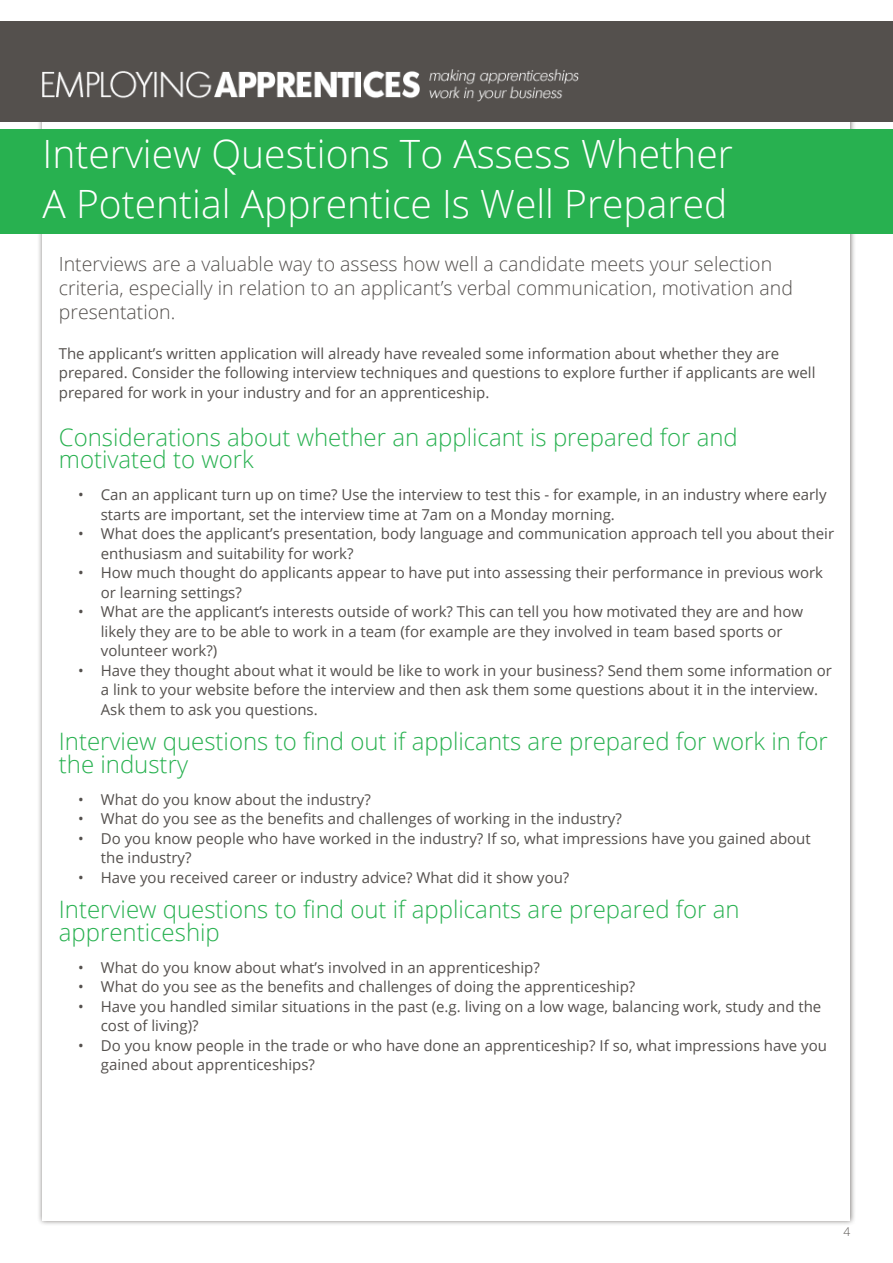
<style>
.page{position:relative;width:893px;height:1263px;background:#fff}
.page>*{position:absolute;margin:0;border:0;box-sizing:border-box;transform-origin:0 0}
.Doc_TItle{font:300 39px "Open Sans";color:#fff}
.Body_Headings_Green{font:300 24px/22.5px "Open Sans";color:#28b150}
.Intro_Blurb{font:300 19.5px/24px "Open Sans";color:#54504d}
.Body{font:15px/19.5px "Open Sans";color:#54504d}
.t1{font:300 12px "Open Sans";color:#54504d}
</style>
<div class="page">
<div style="left:0;top:21px;width:893px;height:101px;background:#54504d"></div>
<img style="left:42px;top:70px;width:536px;height:31px">
<div style="left:0;top:129px;width:893px;height:105px;background:#28b150"></div>
<p class="Doc_TItle" style="left:43px;top:127px;width:692px">Interview Questions To Assess Whether</p>
<p class="Doc_TItle" style="left:43px;top:177px;width:686px">A Potential Apprentice Is Well Prepared</p>
<p class="Intro_Blurb" style="left:59px;top:252px;width:736px">Interviews are a valuable way to assess how well a candidate meets your selection criteria, especially in relation to an applicant’s verbal communication, motivation and presentation.</p>
<p class="Body" style="left:59px;top:343px;width:758px">The applicant’s written application will already have revealed some information about whether they are prepared. Consider the following interview techniques and questions to explore further if applicants are well prepared for work in your industry and for an apprenticeship.</p>
<p class="Body_Headings_Green" style="left:59px;top:425px;width:680px">Considerations about whether an applicant is prepared for and motivated to work</p>
<p class="Body" style="left:101px;top:485px;width:727px;text-indent:-22px">• Can an applicant turn up on time? Use the interview to test this - for example, in an industry where early starts are important, set the interview time at 7am on a Monday morning.</p>
<p class="Body" style="left:101px;top:524px;width:735px;text-indent:-22px">• What does the applicant’s presentation, body language and communication approach tell you about their enthusiasm and suitability for work?</p>
<p class="Body" style="left:101px;top:563px;width:724px;text-indent:-22px">• How much thought do applicants appear to have put into assessing their performance in previous work or learning settings?</p>
<p class="Body" style="left:101px;top:602px;width:704px;text-indent:-22px">• What are the applicant’s interests outside of work? This can tell you how motivated they are and how likely they are to be able to work in a team (for example are they involved in team based sports or volunteer work?)</p>
<p class="Body" style="left:101px;top:660px;width:733px;text-indent:-22px">• Have they thought about what it would be like to work in your business? Send them some information or a link to your website before the interview and then ask them some questions about it in the interview.<br>Ask them to ask you questions.</p>
<p class="Body_Headings_Green" style="left:59px;top:729px;width:770px">Interview questions to find out if applicants are prepared for work in for the industry</p>
<p class="Body" style="left:78px;top:789px;width:294px">• What do you know about the industry?</p>
<p class="Body" style="left:78px;top:809px;width:545px">• What do you see as the benefits and challenges of working in the industry?</p>
<p class="Body" style="left:101px;top:828px;width:711px;text-indent:-22px">• Do you know people who have worked in the industry? If so, what impressions have you gained about the industry?</p>
<p class="Body" style="left:78px;top:867px;width:493px">• Have you received career or industry advice? What did it show you?</p>
<p class="Body_Headings_Green" style="left:59px;top:897px;width:682px">Interview questions to find out if applicants are prepared for an apprenticeship</p>
<p class="Body" style="left:78px;top:957px;width:463px">• What do you know about what’s involved in an apprenticeship?</p>
<p class="Body" style="left:78px;top:977px;width:558px">• What do you see as the benefits and challenges of doing the apprenticeship?</p>
<p class="Body" style="left:101px;top:996px;width:722px;text-indent:-22px">• Have you handled similar situations in the past (e.g. living on a low wage, balancing work, study and the cost of living)?</p>
<p class="Body" style="left:101px;top:1035px;width:728px;text-indent:-22px">• Do you know people in the trade or who have done an apprenticeship? If so, what impressions have you gained about apprenticeships?</p>
<p class="t1" style="left:844px;top:1223px;width:8px">4</p>
</div>
